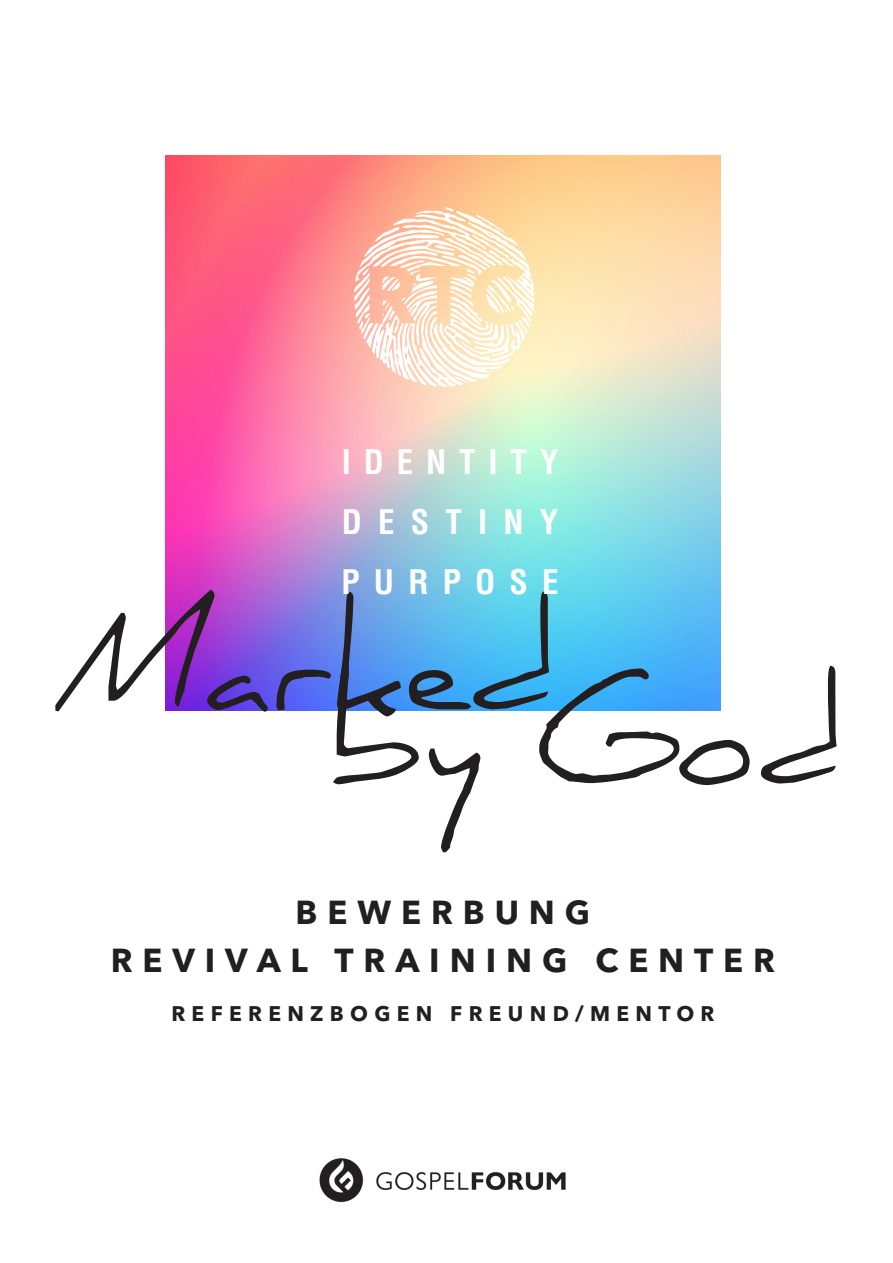
<style>
.page{position:relative;width:893px;height:1263px;background:#fff}
.page>*{position:absolute;margin:0;border:0;box-sizing:border-box;transform-origin:0 0}
.t1{font:130.5px "Daniel";color:#231f20}
.t2{font:700 33px "Avenir Next W1 G";letter-spacing:.3em;color:#231f20}
.t3{font:700 condensed 33px "Helvetica LT Std";letter-spacing:.39em;color:#fff}
.t4{font:700 condensed 33px "Helvetica LT Std";letter-spacing:.49em;color:#fff}
.t5{font:700 condensed 33px "Helvetica LT Std";letter-spacing:.43em;color:#fff}
.t6{font:700 21px "Avenir Next W1 G";letter-spacing:.3em;color:#231f20}
</style>
<div class="page">
<img style="left:165px;top:155px;width:556px;height:556px">
<svg style="left:354px;top:207px;width:181px;height:180px"></svg>
<img style="left:319px;top:1158px;width:247px;height:45px">
<p class="t3" style="left:342px;top:441px;width:218px">IDENTITY</p>
<p class="t4" style="left:342px;top:501px;width:218px">DESTINY</p>
<p class="t5" style="left:341px;top:561px;width:219px">PURPOSE</p>
<p class="t1" style="left:55px;top:589px;width:503px">Marked</p>
<p class="t1" style="left:329px;top:663px;width:517px">by God</p>
<p class="t2" style="left:296px;top:892px;width:296px">BEWERBUNG</p>
<p class="t2" style="left:111px;top:940px;width:666px">REVIVAL TRAINING CENTER</p>
<p class="t6" style="left:171px;top:1000px;width:545px">REFERENZBOGEN FREUND/MENTOR</p>
</div>
